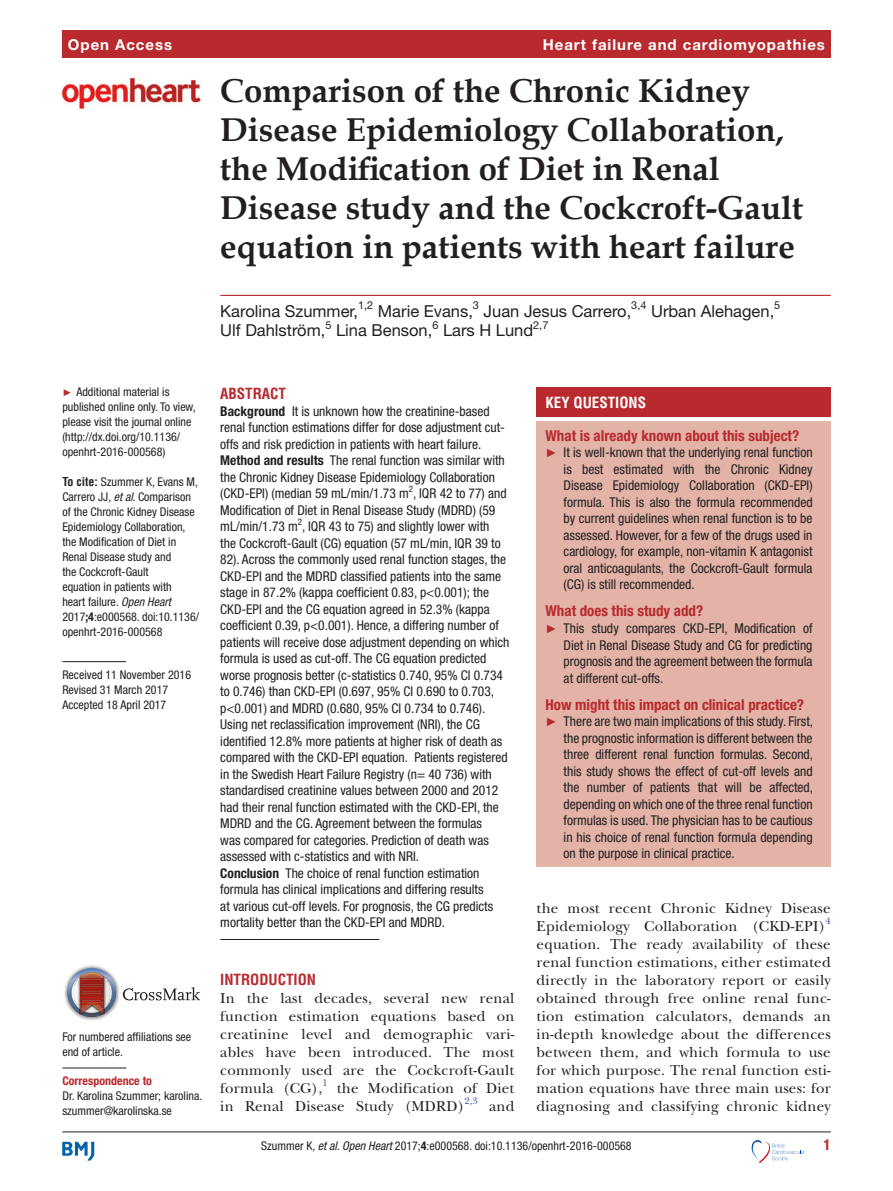
<style>
.page{position:relative;width:893px;height:1191px;background:#fff}
.page>*{position:absolute;margin:0;border:0;box-sizing:border-box;transform-origin:0 0}
.t1{font:700 33px/39px "Book Antiqua";color:#231f20}
.t2{font:16.5px "Helvetica Neue LT Std";color:#231f20}
.t3{font:15px/18px "New Baskerville";letter-spacing:.015em;color:#231f20;text-align:justify}
.t4{font:700 condensed 15px "Helvetica Neue LT Std";color:#b9292e}
.t5{font:700 15px "Helvetica Neue LT Std";letter-spacing:.065em;color:#fff}
.t6{font:700 condensed 15px "Helvetica";color:#b9292e}
.t7{font:700 condensed 15px "Helvetica";color:#fff}
.t8{font:condensed 13.5px/16.5px "Helvetica Neue LT Std";color:#231f20;text-align:justify}
.t9{font:condensed 12px/15px "Helvetica Neue LT Std";color:#231f20}
.t10{font:700 condensed 12px "Helvetica Neue LT Std";color:#b9292e}
.t11{font:10.95px "Helvetica Neue LT Std";color:#231f20}
.t12{font:9.9px "New Baskerville";color:#3853a3}
.s1{font-family:"Arial";font-stretch:normal;font-size:9.75px;color:#b9292e}
.s2{font-family:"Helvetica LT Std";font-weight:700}
.s3{font-style:italic}
.s4{font-weight:700}
.s5{font-family:"Arial";font-stretch:normal;font-size:12px;color:#b9292e}
</style>
<div class="page">
<div style="left:62px;top:31px;width:769px;height:27px;background:#b9292e"></div>
<hr style="left:62px;top:1131px;width:769px;height:1px;background:#231f20">
<svg style="left:752px;top:1140px;width:53px;height:23px"></svg>
<svg style="left:62px;top:1141px;width:32px;height:19px"></svg>
<hr style="left:62px;top:661px;width:64px;height:1px;background:#231f20">
<hr style="left:62px;top:1067px;width:64px;height:1px;background:#231f20">
<hr style="left:220px;top:295px;width:611px;height:1px;background:#b9292e">
<img style="left:64px;top:965px;width:55px;height:55px">
<svg style="left:67px;top:968px;width:49px;height:49px;background:#a88689"></svg>
<svg style="left:123px;top:987px;width:77px;height:13px"></svg>
<img style="left:62px;top:78px;width:138px;height:30px">
<hr style="left:220px;top:939px;width:159px;height:1px;background:#231f20">
<div style="left:537px;top:387px;width:294px;height:30px;background:#b9292e"></div>
<div style="left:537px;top:421px;width:294px;height:446px;background:#e2b3a6"></div>
<p class="t5" style="left:68px;top:35px;width:106px">Open Access</p>
<p class="t5" style="left:543px;top:35px;width:284px">Heart failure and cardiomyopathies</p>
<h1 class="t1" style="left:220px;top:71px;width:584px">Comparison of the Chronic Kidney Disease Epidemiology Collaboration, the Modification of Diet in Renal Disease study and the Cockcroft-Gault equation in patients with heart failure</h1>
<p class="t2" style="left:220px;top:301px;width:139px">Karolina Szummer,</p>
<p class="t11" style="left:358px;top:299px;width:17px">1,2</p>
<p class="t2" style="left:378px;top:301px;width:97px">Marie Evans,</p>
<p class="t11" style="left:473px;top:299px;width:8px">3</p>
<p class="t2" style="left:484px;top:301px;width:149px">Juan Jesus Carrero,</p>
<p class="t11" style="left:631px;top:299px;width:17px">3,4</p>
<p class="t2" style="left:651px;top:301px;width:125px">Urban Alehagen,</p>
<p class="t11" style="left:774px;top:299px;width:8px">5</p>
<p class="t2" style="left:220px;top:320px;width:107px">Ulf Dahlström,</p>
<p class="t11" style="left:325px;top:318px;width:8px">5</p>
<p class="t2" style="left:336px;top:320px;width:98px">Lina Benson,</p>
<p class="t11" style="left:432px;top:318px;width:8px">6</p>
<p class="t2" style="left:443px;top:320px;width:92px">Lars H Lund</p>
<p class="t11" style="left:533px;top:318px;width:17px">2,7</p>
<p class="t9" style="left:62px;top:384px;width:135px"><span class="s1">►</span> Additional material is published online only. To view, please visit the journal online (http://dx.doi.org/10.1136/ openhrt-2016-000568)</p>
<p class="t9" style="left:62px;top:474px;width:138px"><span class="s2">To cite:</span> Szummer K, Evans M,<br>Carrero JJ<span class="s3">, et al</span>. Comparison of the Chronic Kidney Disease<br>Epidemiology Collaboration, the Modification of Diet in<br>Renal Disease study and<br>the Cockcroft-Gault<br>equation in patients with<br>heart failure<span class="s3">. Open Heart<br></span>2017<span class="s4">;4</span>:e000568. doi:10.1136/ openhrt-2016-000568</p>
<p class="t9" style="left:62px;top:666px;width:130px">Received 11 November 2016<br>Revised 31 March 2017<br>Accepted 18 April 2017</p>
<p class="t9" style="left:62px;top:1029px;width:130px">For numbered affiliations see end of article.</p>
<p class="t10" style="left:62px;top:1073px;width:91px">Correspondence to</p>
<p class="t9" style="left:62px;top:1088px;width:141px">Dr. Karolina Szummer; karolina. szummer@karolinska.se</p>
<p class="t6" style="left:220px;top:384px;width:67px">ABSTRACT</p>
<p class="t8" style="left:220px;top:402px;width:291px;text-align:left"><span class="s4">Background</span> It is unknown how the creatinine-based renal function estimations differ for dose adjustment cut&shy;offs and risk prediction in patients with heart failure.<br><span class="s4">Method and results</span> The renal function was similar with the Chronic Kidney Disease Epidemiology Collaboration (CKD-EPI) (median 59 mL/min/1.73 m<sup>2</sup>, IQR 42 to 77) and Modification of Diet in Renal Disease Study (MDRD) (59 mL/min/1.73 m<sup>2</sup>, IQR 43 to 75) and slightly lower with<br>the Cockcroft-Gault (CG) equation (57 mL/min, IQR 39 to 82). Across the commonly used renal function stages, the CKD-EPI and the MDRD classified patients into the same stage in 87.2% (kappa coefficient 0.83, p&lt;0.001); the CKD-EPI and the CG equation agreed in 52.3% (kappa coefficient 0.39, p&lt;0.001). Hence, a differing number of patients will receive dose adjustment depending on which formula is used as cut-off. The CG equation predicted worse prognosis better (c-statistics 0.740, 95% CI 0.734 to 0.746) than CKD-EPI (0.697, 95% CI 0.690 to 0.703, p&lt;0.001) and MDRD (0.680, 95% CI 0.734 to 0.746).<br>Using net reclassification improvement (NRI), the CG identified 12.8% more patients at higher risk of death as compared with the CKD-EPI equation. Patients registered in the Swedish Heart Failure Registry (n= 40 736) with standardised creatinine values between 2000 and 2012 had their renal function estimated with the CKD-EPI, the MDRD and the CG. Agreement between the formulas<br>was compared for categories. Prediction of death was assessed with c-statistics and with NRI.<br><span class="s4">Conclusion</span> The choice of renal function estimation formula has clinical implications and differing results<br>at various cut-off levels. For prognosis, the CG predicts mortality better than the CKD-EPI and MDRD.</p>
<p class="t6" style="left:220px;top:970px;width:97px">INTRODUCTION</p>
<p class="t3" style="left:220px;top:989px;width:296px">In the last decades, several new renal function estimation equations based on creatinine level and demographic vari&shy;ables have been introduced. The most commonly used are the Cockcroft-Gault formula (CG),<sup>1</sup></p>
<p class="t3" style="left:220px;top:1079px;width:296px;text-indent:117px">the Modification of Diet in Renal Disease Study (MDRD)</p>
<p class="t12" style="left:464px;top:1095px;width:15px">2,3</p>
<p class="t3" style="left:489px;top:1097px;width:27px">and</p>
<p class="t7" style="left:546px;top:393px;width:102px">KEY QUESTIONS</p>
<p class="t4" style="left:546px;top:426px;width:255px">What is already known about this subject?</p>
<p class="t8" style="left:564px;top:444px;width:251px;text-indent:-18px"><span class="s5">►</span> It is well-known that the underlying renal function is best estimated with the Chronic Kidney Disease Epidemiology Collaboration (CKD-EPI) formula. This is also the formula recommended by current guidelines when renal function is to be assessed. However, for a few of the drugs used in cardiology, for example, non-vitamin K antagonist oral anticoagulants, the Cockcroft-Gault formula (CG) is still recommended.</p>
<p class="t4" style="left:546px;top:602px;width:159px">What does this study add?</p>
<p class="t8" style="left:564px;top:620px;width:251px;text-indent:-18px"><span class="s5">►</span> This study compares CKD-EPI, Modification of Diet in Renal Disease Study and CG for predicting prognosis and the agreement between the formula at different cut-offs.</p>
<p class="t4" style="left:546px;top:695px;width:260px">How might this impact on clinical practice?</p>
<p class="t8" style="left:564px;top:713px;width:251px;text-indent:-18px"><span class="s5">►</span> There are two main implications of this study. First, the prognostic information is different between the three different renal function formulas. Second, this study shows the effect of cut-off levels and the number of patients that will be affected, depending on which one of the three renal function formulas is used. The physician has to be cautious in his choice of renal function formula depending on the purpose in clinical practice.</p>
<p class="t3" style="left:537px;top:899px;width:296px">the most recent Chronic Kidney Disease<br>Epidemiology Collaboration (CKD-EPI)</p>
<p class="t12" style="left:825px;top:915px;width:7px">4</p>
<p class="t3" style="left:537px;top:935px;width:296px">equation. The ready availability of these renal function estimations, either estimated directly in the laboratory report or easily obtained through free online renal func&shy;tion estimation calculators, demands an in-depth knowledge about the differences between them, and which formula to use for which purpose. The renal function esti&shy;mation equations have three main uses: for diagnosing and classifying chronic kidney</p>
<p class="t9" style="left:261px;top:1138px;width:372px">Szummer K<span class="s3">, et al. Open Heart</span> 2017;<span class="s4">4</span>:e000568. doi:10.1136/openhrt-2016-000568</p>
<p class="t4" style="left:824px;top:1135px;width:9px">1</p>
</div>
